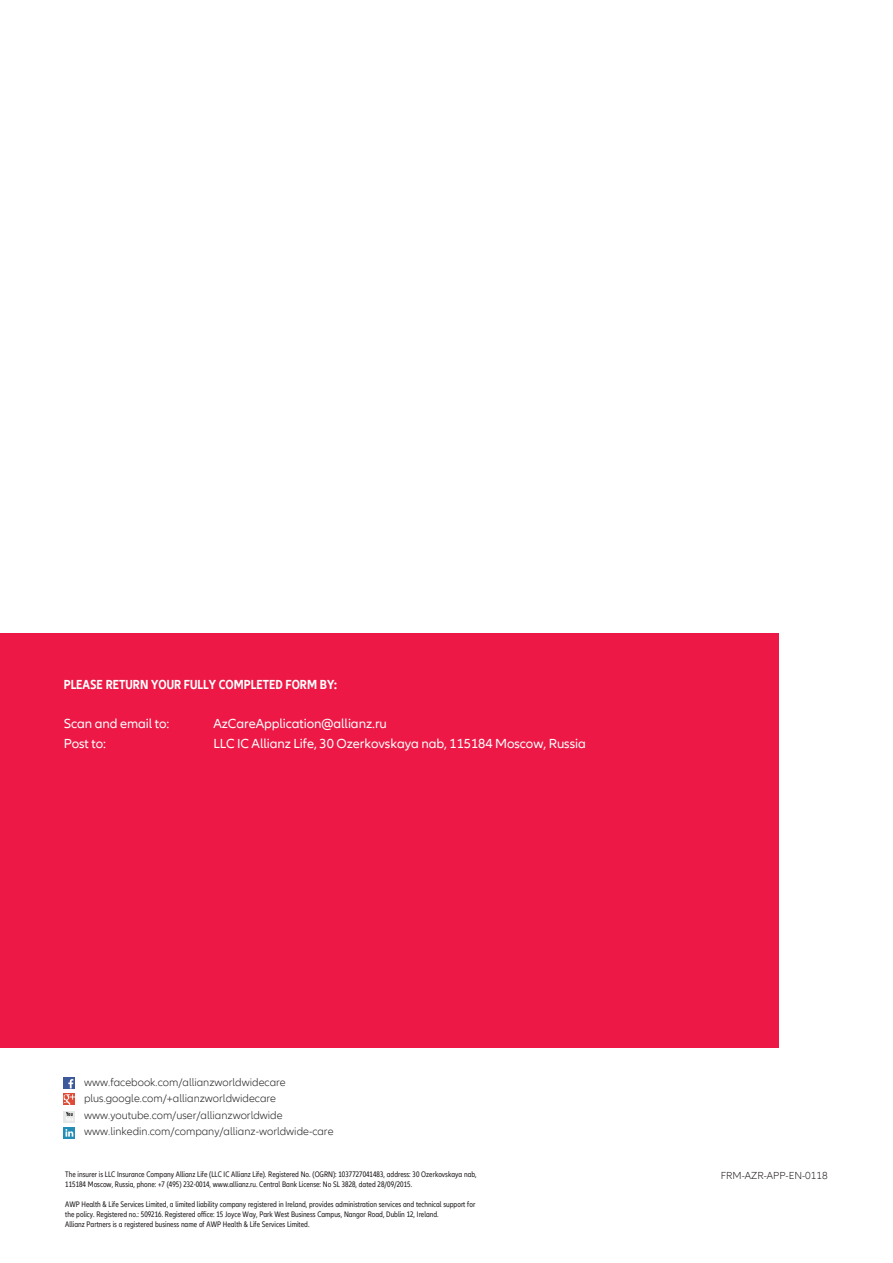
<style>
.page{position:relative;width:893px;height:1263px;background:#fff}
.page>*{position:absolute;margin:0;border:0;box-sizing:border-box;transform-origin:0 0}
.Form_1{font:13.5px "Allianz Neo";letter-spacing:-.005em;color:#fff}
.Subhead__Type_8__1{font:700 condensed 13.5px "Allianz Neo";color:#fff}
.Normal_1{font:300 11.25px "Allianz Neo";color:#231f20}
.Print_Standard_1{font:300 10.5px "Allianz Neo";color:#231f20}
.Normal_1-2{font:condensed 8.25px/9.9px "Allianz Neo";color:#231f20}
</style>
<div class="page">
<div style="left:64px;top:1077px;width:11px;height:11px;background:#3c5a9a"></div>
<svg style="left:68px;top:1079px;width:5px;height:9px"></svg>
<div style="left:64px;top:1093px;width:11px;height:12px;background:#de4c37"></div>
<svg style="left:64px;top:1094px;width:11px;height:11px"></svg>
<div style="left:64px;top:1111px;width:11px;height:11px;background:#e5e8e7"></div>
<svg style="left:66px;top:1112px;width:7px;height:9px"></svg>
<svg style="left:64px;top:1127px;width:11px;height:11px"></svg>
<svg style="left:65px;top:1129px;width:8px;height:7px"></svg>
<div style="left:0;top:633px;width:778px;height:414px;background:#ed1845"></div>
<p class="Subhead__Type_8__1" style="left:64px;top:676px;width:275px">PLEASE RETURN YOUR FULLY COMPLETED FORM BY:</p>
<p class="Form_1" style="left:64px;top:716px;width:107px">Scan and email to:</p>
<p class="Form_1" style="left:213px;top:716px;width:175px">AzCareApplication@allianz.ru</p>
<p class="Form_1" style="left:64px;top:736px;width:44px">Post to:</p>
<p class="Form_1" style="left:213px;top:736px;width:374px">LLC IC Allianz Life, 30 Ozerkovskaya nab, 115184 Moscow, Russia</p>
<p class="Normal_1" style="left:84px;top:1076px;width:203px">www.facebook.com/allianzworldwidecare</p>
<p class="Normal_1" style="left:84px;top:1092px;width:193px">plus.google.com/+allianzworldwidecare</p>
<p class="Normal_1" style="left:84px;top:1109px;width:200px">www.youtube.com/user/allianzworldwide</p>
<p class="Normal_1" style="left:84px;top:1125px;width:251px">www.linkedin.com/company/allianz-worldwide-care</p>
<p class="Normal_1-2" style="left:65px;top:1170px;width:413px">The insurer is LLC Insurance Company Allianz Life (LLC IC Allianz Life). Registered No. (OGRN): 1037727041483, address: 30 Ozerkovskaya nab,<br>115184 Moscow, Russia, phone: +7 (495) 232-0014, www.allianz.ru. Central Bank License: No SL 3828, dated 28/09/2015.</p>
<p class="Normal_1-2" style="left:65px;top:1199px;width:412px">AWP Health &amp; Life Services Limited, a limited liability company registered in Ireland, provides administration services and technical support for the policy. Registered no.: 509216. Registered office: 15 Joyce Way, Park West Business Campus, Nangor Road, Dublin 12, Ireland.<br>Allianz Partners is a registered business name of AWP Health &amp; Life Services Limited.</p>
<p class="Print_Standard_1" style="left:721px;top:1169px;width:108px">FRM-AZR-APP-EN-0118</p>
</div>
